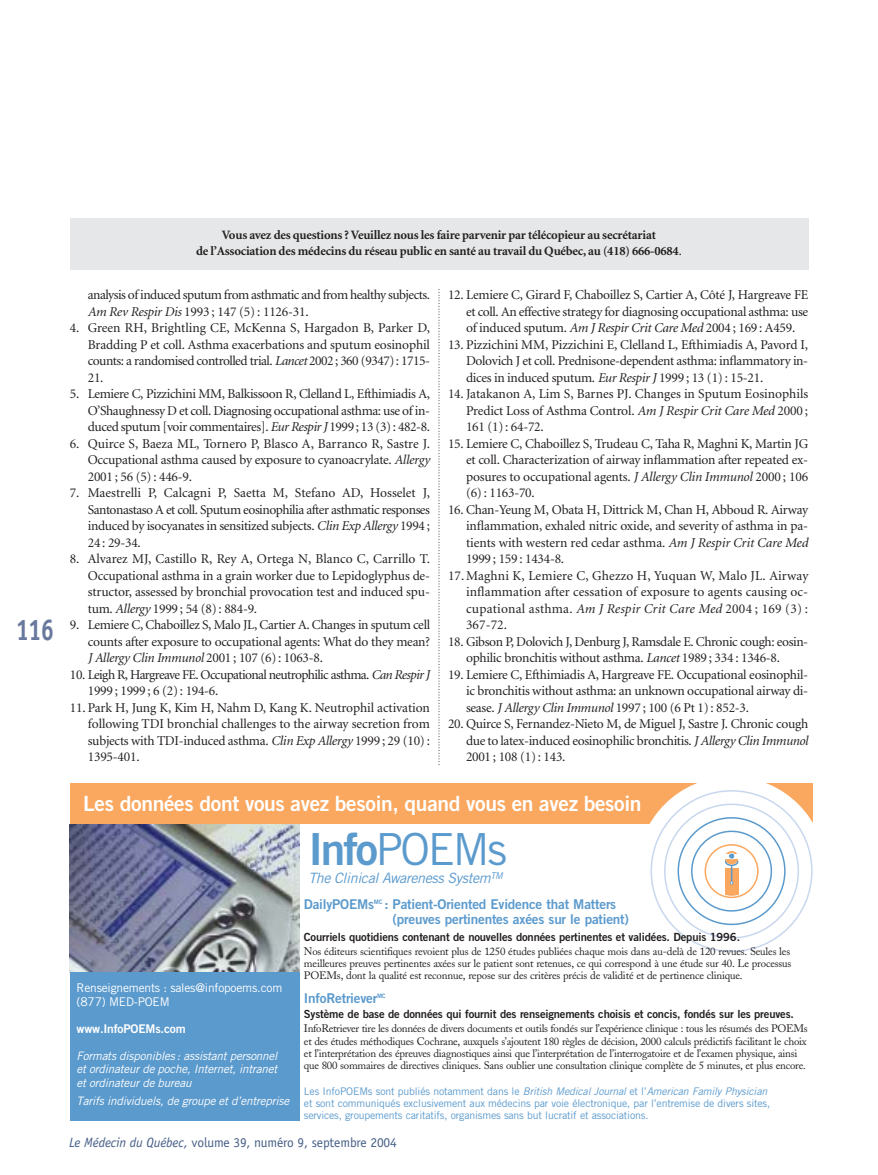
<style>
.page{position:relative;width:878px;height:1175px;background:#fff}
.page>*{position:absolute;margin:0;border:0;box-sizing:border-box;transform-origin:0 0}
.t1{font:44.25px "Trade Gothic";letter-spacing:-.05em;color:#5b9acd}
.t2{font:700 30px "Officina Sans";color:#69799e;scale:.8 1}
.t3{font:21px "Trade Gothic Bold Two";letter-spacing:-.015em;color:#fff}
.t4{font:italic 14.25px "Trade Gothic";letter-spacing:-.025em;color:#5b9acd}
.t5{font:13.5px/16.5px "Minion";letter-spacing:-.02em;color:#231f1f;text-align:justify}
.t6{font:13.5px/15px "Trade Gothic Bold Two";letter-spacing:-.015em;color:#5b9acd}
.t7{font:13.5px/16.5px "Minion";letter-spacing:-.04em;color:#231f1f}
.t8{font:13.5px/16.5px "Minion";letter-spacing:-.045em;color:#231f1f}
.t9{font:13.5px "Minion";letter-spacing:.005em;color:#231f1f}
.t10{font:13.5px "Minion";color:#231f1f}
.t11{font:13.5px "Minion";letter-spacing:.01em;color:#231f1f}
.t12{font:13.5px "Minion";letter-spacing:.015em;color:#231f1f}
.t13{font:13.5px "Officina Sans";letter-spacing:-.01em;color:#455e87}
.t14{font:700 12.75px/15.8px "Minion";letter-spacing:-.015em;color:#231f1f;text-align:center}
.t15{font:12px/13.5px "Trade Gothic";letter-spacing:-.015em;color:#fff}
.t16{font:12px "Trade Gothic Bold Two";letter-spacing:-.015em;color:#fff}
.t17{font:italic 11.7px/13.5px "Trade Gothic";letter-spacing:-.015em;color:#fff;text-align:justify}
.t18{font:11.25px "Trade Gothic Bold Two";letter-spacing:-.015em;color:#231f1f}
.t19{font:10.8px/12.3px "Adobe Caslon";letter-spacing:-.02em;color:#231f1f;text-align:justify}
.t20{font:10.5px/12px "Trade Gothic";letter-spacing:-.015em;color:#5b9acd}
.s1{font-weight:400}
.s2{font-style:italic}
.s3{font-family:"Trade Gothic Bold Two"}
</style>
<div class="page">
<svg style="left:438px;top:290px;width:1px;height:475px"></svg>
<div style="left:70px;top:218px;width:738px;height:52px;background:#e6e7e8"></div>
<div style="left:70px;top:783px;width:742px;height:41px;background:#faa75f"></div>
<div style="left:637px;top:776px;width:189px;height:189px;background:#fff;border-radius:50%"></div>
<img style="left:70px;top:824px;width:229px;height:148px">
<svg style="left:650px;top:790px;width:162px;height:162px"></svg>
<div style="left:70px;top:972px;width:229px;height:148px;background:#5b9acd"></div>
<h2 class="t2" style="left:16px;top:618px;width:49px">116</h2>
<p class="t14" style="left:196px;top:228px;width:487px">Vous avez des questions ? Veuillez nous les faire parvenir par télécopieur au secrétariat<br>de l’Association des médecins du réseau public en santé au travail du Québec, au (418) 666-0684<span class="s1">.</span></p>
<p class="t7" style="left:88px;top:288px;width:344px">analysis of induced sputum from asthmatic and from healthy subjects.<br><span class="s2">Am Rev Respir Dis</span> 1993 ; 147 (5) : 1126-31.</p>
<p class="t5" style="left:88px;top:321px;width:343px;text-indent:-18px">4. Green RH, Brightling CE, McKenna S, Hargadon B, Parker D, Bradding P et coll. Asthma exacerbations and sputum eosinophil counts: a randomised controlled trial. <span class="s2">Lancet</span> 2002; 360 (9347): 1715- 21.</p>
<p class="t5" style="left:88px;top:387px;width:344px;text-indent:-18px">5. Lemiere C, Pizzichini MM, Balkissoon R, Clelland L, Efthimiadis A, O’Shaughnessy D et coll. Diagnosing occupational asthma: use of in&shy;duced sputum [voir commentaires]. <span class="s2">Eur Respir J</span> 1999; 13 (3): 482-8.</p>
<p class="t5" style="left:88px;top:436px;width:344px;text-indent:-18px">6. Quirce S, Baeza ML, Tornero P, Blasco A, Barranco R, Sastre J.<br>Occupational asthma caused by exposure to cyanoacrylate. <span class="s2">Allergy </span>2001 ; 56 (5) : 446-9.</p>
<p class="t5" style="left:88px;top:486px;width:343px;text-indent:-18px">7. Maestrelli P, Calcagni P, Saetta M, Stefano AD, Hosselet J, Santonastaso A et coll. Sputum eosinophilia after asthmatic responses induced by isocyanates in sensitized subjects. <span class="s2">Clin Exp Allergy</span> 1994 ; 24 : 29-34.</p>
<p class="t5" style="left:88px;top:552px;width:344px;text-indent:-18px">8. Alvarez MJ, Castillo R, Rey A, Ortega N, Blanco C, Carrillo T.<br>Occupational asthma in a grain worker due to Lepidoglyphus de&shy;structor, assessed by bronchial provocation test and induced spu&shy;tum. <span class="s2">Allergy</span> 1999 ; 54 (8) : 884-9.</p>
<p class="t5" style="left:88px;top:618px;width:344px;text-indent:-18px">9. Lemiere C, Chaboillez S, Malo JL, Cartier A. Changes in sputum cell counts after exposure to occupational agents: What do they mean?<br><span class="s2">J Allergy Clin Immunol</span> 2001 ; 107 (6) : 1063-8.</p>
<p class="t8" style="left:88px;top:667px;width:343px;text-indent:-18px">10. Leigh R, Hargreave FE. Occupational neutrophilic asthma. <span class="s2">Can Respir J<br></span>1999 ; 1999 ; 6 (2) : 194-6.</p>
<p class="t5" style="left:88px;top:700px;width:344px;text-indent:-18px">11. Park H, Jung K, Kim H, Nahm D, Kang K. Neutrophil activation following TDI bronchial challenges to the airway secretion from subjects with TDI-induced asthma. <span class="s2">Clin Exp Allergy</span> 1999 ; 29 (10) :<br>1395-401.</p>
<p class="t5" style="left:466px;top:288px;width:344px;text-indent:-18px">12. Lemiere C, Girard F, Chaboillez S, Cartier A, Côté J, Hargreave FE et coll. An effective strategy for diagnosing occupational asthma: use of induced sputum. <span class="s2">Am J Respir Crit Care Med</span> 2004 ; 169 : A459.</p>
<p class="t5" style="left:466px;top:337px;width:344px;text-indent:-18px">13. Pizzichini MM, Pizzichini E, Clelland L, Efthimiadis A, Pavord I, Dolovich J et coll. Prednisone-dependent asthma: inflammatory in&shy;dices in induced sputum. <span class="s2">Eur Respir J</span> 1999 ; 13 (1) : 15-21.</p>
<p class="t5" style="left:466px;top:387px;width:344px;text-indent:-18px">14. Jatakanon A, Lim S, Barnes PJ. Changes in Sputum Eosinophils Predict Loss of Asthma Control. <span class="s2">Am J Respir Crit Care Med</span> 2000 ; 161 (1) : 64-72.</p>
<p class="t5" style="left:466px;top:436px;width:344px;text-indent:-18px">15. Lemiere C, Chaboillez S, Trudeau C, Taha R, Maghni K, Martin JG et coll. Characterization of airway inflammation after repeated ex&shy;posures to occupational agents. <span class="s2">J Allergy Clin Immunol</span> 2000 ; 106 (6) : 1163-70.</p>
<p class="t5" style="left:448px;top:502px;width:362px">16. Chan-Yeung M, Obata H, Dittrick M, Chan H, Abboud R. Airway</p>
<p class="t5" style="left:466px;top:519px;width:343px">inflammation, exhaled nitric oxide, and severity of asthma in pa-</p>
<p class="t10" style="left:466px;top:537px;width:344px">tients with western red cedar asthma. <span class="s2">Am J Respir Crit Care Med</span></p>
<p class="t5" style="left:466px;top:552px;width:100px">1999 ; 159 : 1434-8.</p>
<p class="t11" style="left:448px;top:570px;width:362px">17.Maghni K, Lemiere C, Ghezzo H, Yuquan W, Malo JL. Airway</p>
<p class="t9" style="left:466px;top:586px;width:344px">inflammation after cessation of exposure to agents causing oc-</p>
<p class="t12" style="left:466px;top:603px;width:343px">cupational asthma. <span class="s2">Am J Respir Crit Care Med</span> 2004 ; 169 (3) :</p>
<p class="t5" style="left:466px;top:618px;width:42px">367-72.</p>
<p class="t5" style="left:466px;top:634px;width:344px;text-indent:-18px">18. Gibson P, Dolovich J, Denburg J, Ramsdale E. Chronic cough: eosin&shy;ophilic bronchitis without asthma. <span class="s2">Lancet</span> 1989 ; 334 : 1346-8.</p>
<p class="t5" style="left:466px;top:667px;width:344px;text-indent:-18px">19. Lemiere C, Efthimiadis A, Hargreave FE. Occupational eosinophil&shy;ic bronchitis without asthma: an unknown occupational airway di&shy;sease. <span class="s2">J Allergy Clin Immunol</span> 1997 ; 100 (6 Pt 1) : 852-3.</p>
<p class="t5" style="left:466px;top:717px;width:344px;text-indent:-18px">20. Quirce S, Fernandez-Nieto M, de Miguel J, Sastre J. Chronic cough due to latex-induced eosinophilic bronchitis. <span class="s2">J Allergy Clin Immunol </span>2001 ; 108 (1) : 143.</p>
<h3 class="t3" style="left:83px;top:796px;width:560px">Les données dont vous avez besoin, quand vous en avez besoin</h3>
<p class="t15" style="left:76px;top:982px;width:207px">Renseignements : sales@infopoems.com (877) MED-POEM</p>
<p class="t16" style="left:76px;top:1024px;width:111px">www.InfoPOEMs.com</p>
<p class="t17" style="left:76px;top:1050px;width:202px">Formats disponibles : assistant personnel et ordinateur de poche, Internet, intranet et ordinateur de bureau</p>
<p class="t17" style="left:76px;top:1095px;width:214px">Tarifs individuels, de groupe et d’entreprise</p>
<h1 class="t1" style="left:308px;top:832px;width:200px"><span class="s3">Info</span>POEMs</h1>
<p class="t4" style="left:308px;top:872px;width:196px">The Clinical Awareness System<sup>TM</sup></p>
<p class="t6" style="left:392px;top:898px;width:238px;text-indent:-89px">DailyPOEMs<sup>MC</sup> : Patient-Oriented Evidence that Matters (preuves pertinentes axées sur le patient)</p>
<p class="t18" style="left:304px;top:932px;width:437px">Courriels quotidiens contenant de nouvelles données pertinentes et validées. Depuis 1996.</p>
<p class="t19" style="left:304px;top:946px;width:489px">Nos éditeurs scientifiques revoient plus de 1250 études publiées chaque mois dans au-delà de 120 revues. Seules les meilleures preuves pertinentes axées sur le patient sont retenues, ce qui correspond à une étude sur 40. Le processus POEMs, dont la qualité est reconnue, repose sur des critères précis de validité et de pertinence clinique.</p>
<p class="t6" style="left:304px;top:992px;width:83px">InfoRetriever<sup>MC</sup></p>
<p class="t18" style="left:304px;top:1010px;width:491px">Système de base de données qui fournit des renseignements choisis et concis, fondés sur les preuves.</p>
<p class="t19" style="left:304px;top:1023px;width:505px;text-align:left">InfoRetriever tire les données de divers documents et outils fondés sur l’expérience clinique : tous les résumés des POEMs et des études méthodiques Cochrane, auxquels s’ajoutent 180 règles de décision, 2000 calculs prédictifs facilitant le choix et l’interprétation des épreuves diagnostiques ainsi que l’interprétation de l’interrogatoire et de l’examen physique, ainsi que 800 sommaires de directives cliniques. Sans oublier une consultation clinique complète de 5 minutes, et plus encore.</p>
<p class="t20" style="left:304px;top:1085px;width:468px">Les InfoPOEMs sont publiés notamment dans le <span class="s2">British Medical Journal</span> et l’<span class="s2">American Family Physician </span>et sont communiqués exclusivement aux médecins par voie électronique, par l’entremise de divers sites, services, groupements caritatifs, organismes sans but lucratif et associations.</p>
<p class="t13" style="left:69px;top:1137px;width:329px"><span class="s2">Le Médecin du Québec,</span> volume 39, numéro 9, septembre 2004</p>
</div>
